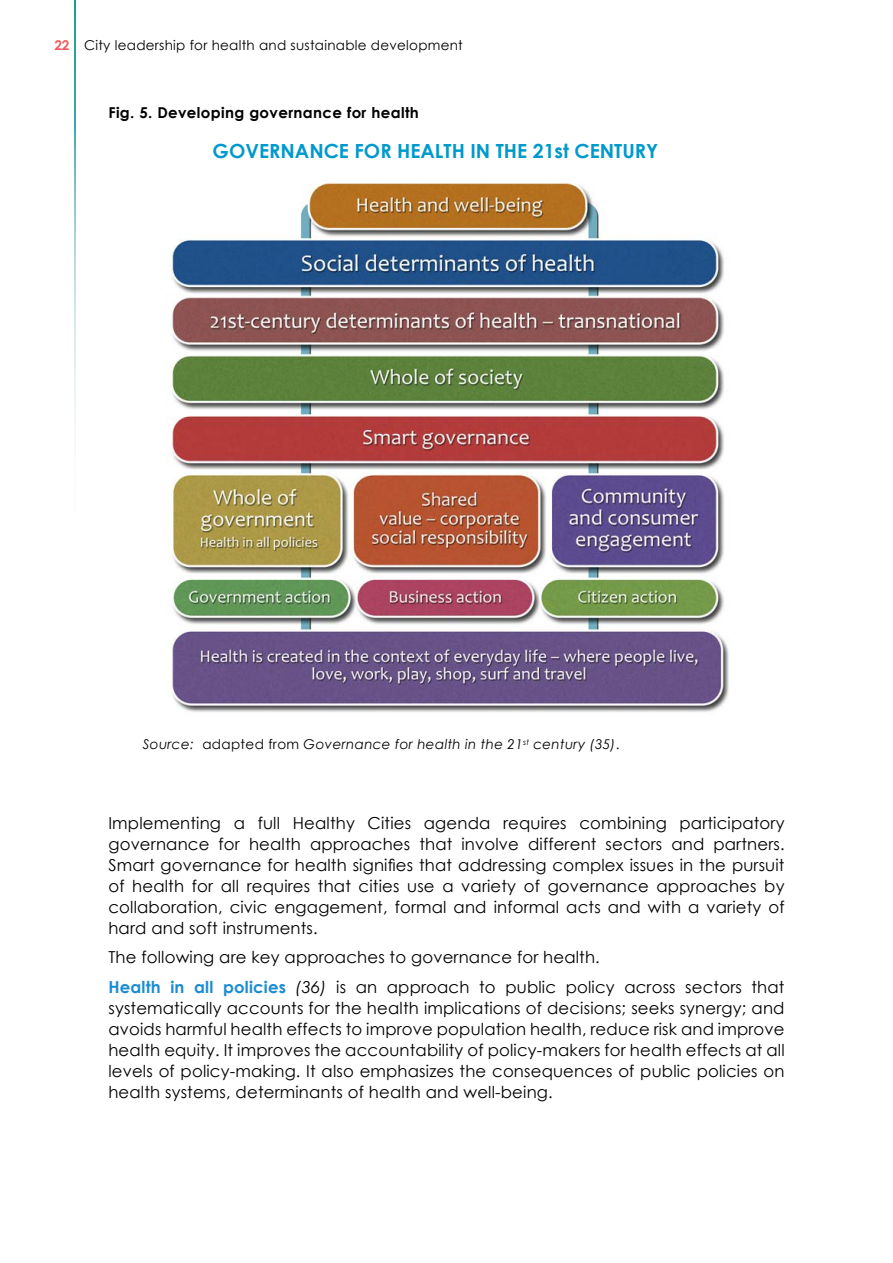
<style>
.page{position:relative;width:893px;height:1263px;background:#fff}
.page>*{position:absolute;margin:0;border:0;box-sizing:border-box;transform-origin:0 0}
.t1{font:700 19.5px "Century Gothic";color:#09c}
.t2{font:16.5px/21px "Century Gothic";letter-spacing:.01em;color:#000;text-align:justify}
.t3{font:700 15px "Century Gothic";letter-spacing:.025em;color:#000}
.t4{font:italic 13.5px "Century Gothic";letter-spacing:.025em;color:#000}
.t5{font:13.5px "Century Gothic";letter-spacing:.02em;color:#000}
.s1{font-weight:700;color:#f15d5c}
.s2{font-style:normal}
.s3{font-weight:700;color:#1c8cd1}
.s4{font-style:italic}
</style>
<div class="page">
<img style="left:167px;top:183px;width:562px;height:529px">
<hr style="left:0;top:45px;width:38px;height:2px;background:#9cbb58">
<svg style="left:74px;top:0;width:1px;height:437px"></svg>
<p class="t5" style="left:54px;top:36px;width:410px"><span class="s1">22</span> City leadership for health and sustainable development</p>
<p class="t3" style="left:108px;top:101px;width:312px">Fig. 5. Developing governance for health</p>
<p class="t1" style="left:213px;top:136px;width:155px">Governance for</p>
<p class="t1" style="left:397px;top:136px;width:13px">hea</p>
<p class="t1" style="left:435px;top:136px;width:73px">lth in the</p>
<p class="t1" style="left:533px;top:136px;width:127px">21st century</p>
<p class="t4" style="left:143px;top:735px;width:478px">Source: <span class="s2">adapted from</span> Governance for health in the 21<sup>st</sup> century (35)<span class="s2">.</span></p>
<p class="t2" style="left:108px;top:812px;width:678px">Implementing a full Healthy Cities agenda requires combining participatory governance for health approaches that involve different sectors and partners.<br>Smart governance for health signifies that addressing complex issues in the pursuit of health for all requires that cities use a variety of governance approaches by collaboration, civic engagement, formal and informal acts and with a variety of hard and soft instruments.</p>
<p class="t2" style="left:108px;top:942px;width:678px;line-height:29.5px">The following are key approaches to governance for health.<br><span class="s3">Health in all policies</span> <span class="s4">(36)</span> is an approach to public policy across sectors that</p>
<p class="t2" style="left:108px;top:997px;width:678px">systematically accounts for the health implications of decisions; seeks synergy; and avoids harmful health effects to improve population health, reduce risk and improve health equity. It improves the accountability of policy-makers for health effects at all levels of policy-making. It also emphasizes the consequences of public policies on health systems, determinants of health and well-being.</p>
</div>
